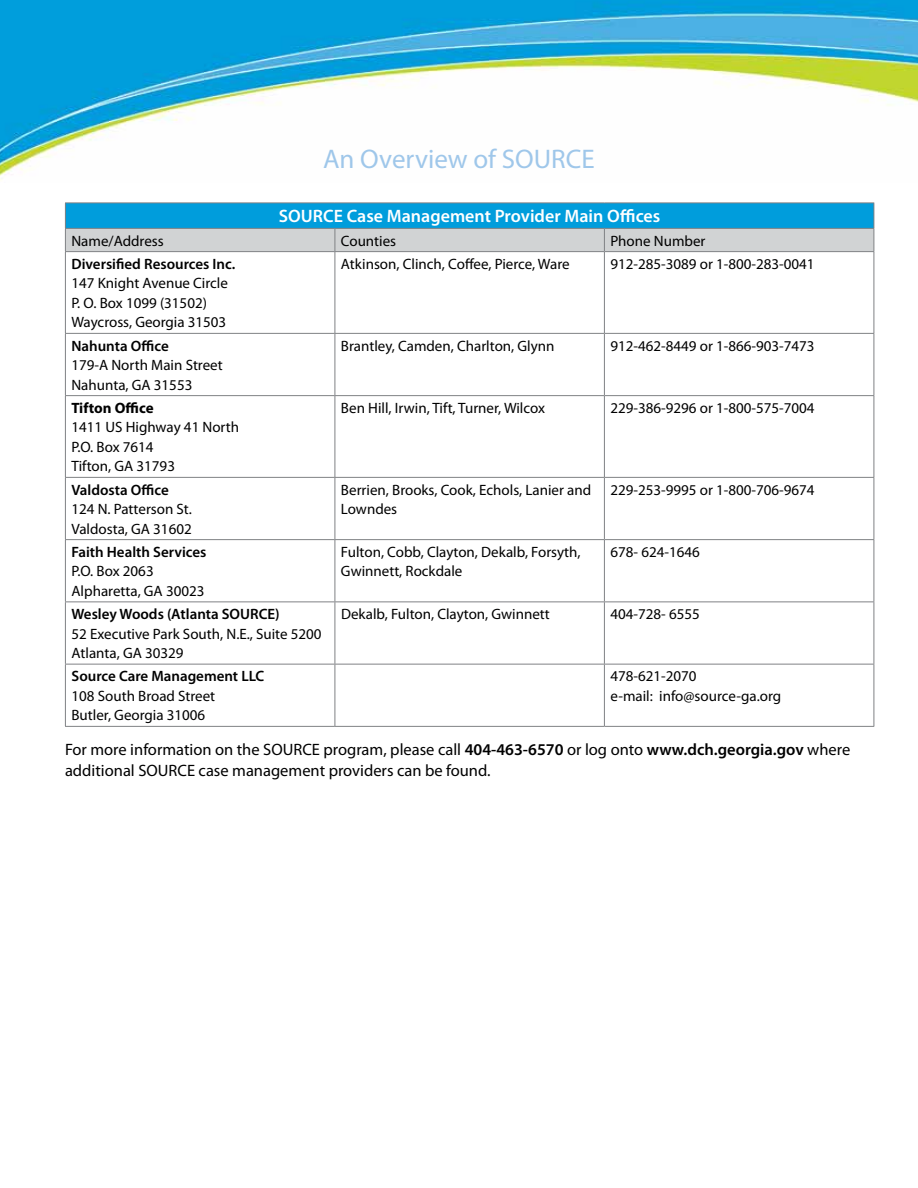
<style>
.page{position:relative;width:918px;height:1188px;background:#fff}
.page>*{position:absolute;margin:0;border:0;box-sizing:border-box;transform-origin:0 0}
.t1{font:27px "Myriad Pro";color:#9fc7ea}
.t2{font:600 18px "Myriad Pro";color:#fff}
.t3{font:16.5px/21px "Myriad Pro";color:#000}
.t4{font:15px/19.5px "Myriad Pro";color:#000}
.t5{font:600 15px "Myriad Pro";color:#000}
.t6{font:700 15px "Myriad Pro";color:#000}
.s1{font-weight:600}
</style>
<div class="page">
<img style="left:0;top:0;width:918px;height:181px">
<hr style="left:65px;top:202px;width:270px;height:1px;background:#808285">
<hr style="left:335px;top:202px;width:269px;height:1px;background:#808285">
<hr style="left:604px;top:202px;width:270px;height:1px;background:#808285">
<svg style="left:65px;top:203px;width:810px;height:49px;background:#63b4d4"></svg>
<hr style="left:65px;top:251px;width:270px;height:1px;background:#808285">
<hr style="left:335px;top:251px;width:269px;height:1px;background:#808285">
<hr style="left:604px;top:251px;width:270px;height:1px;background:#808285">
<hr style="left:65px;top:726px;width:270px;height:1px;background:#808285">
<hr style="left:335px;top:726px;width:269px;height:1px;background:#808285">
<hr style="left:604px;top:726px;width:270px;height:1px;background:#808285">
<hr style="left:65px;top:252px;width:1px;height:81px;background:#808285">
<hr style="left:335px;top:252px;width:1px;height:81px;background:#808285">
<hr style="left:604px;top:252px;width:1px;height:81px;background:#808285">
<hr style="left:874px;top:252px;width:1px;height:81px;background:#808285">
<hr style="left:65px;top:333px;width:270px;height:1px;background:#808285">
<hr style="left:65px;top:334px;width:1px;height:61px;background:#808285">
<hr style="left:335px;top:333px;width:269px;height:1px;background:#808285">
<hr style="left:335px;top:334px;width:1px;height:61px;background:#808285">
<hr style="left:604px;top:333px;width:270px;height:1px;background:#808285">
<hr style="left:604px;top:334px;width:1px;height:61px;background:#808285">
<hr style="left:874px;top:334px;width:1px;height:61px;background:#808285">
<hr style="left:65px;top:395px;width:270px;height:1px;background:#808285">
<hr style="left:65px;top:396px;width:1px;height:81px;background:#808285">
<hr style="left:335px;top:395px;width:269px;height:1px;background:#808285">
<hr style="left:335px;top:396px;width:1px;height:81px;background:#808285">
<hr style="left:604px;top:395px;width:270px;height:1px;background:#808285">
<hr style="left:604px;top:396px;width:1px;height:81px;background:#808285">
<hr style="left:874px;top:396px;width:1px;height:81px;background:#808285">
<hr style="left:65px;top:477px;width:270px;height:1px;background:#808285">
<hr style="left:65px;top:478px;width:1px;height:61px;background:#808285">
<hr style="left:335px;top:477px;width:269px;height:1px;background:#808285">
<hr style="left:335px;top:478px;width:1px;height:61px;background:#808285">
<hr style="left:604px;top:477px;width:270px;height:1px;background:#808285">
<hr style="left:604px;top:478px;width:1px;height:61px;background:#808285">
<hr style="left:874px;top:478px;width:1px;height:61px;background:#808285">
<hr style="left:65px;top:539px;width:270px;height:1px;background:#808285">
<hr style="left:65px;top:540px;width:1px;height:62px;background:#808285">
<hr style="left:335px;top:539px;width:269px;height:1px;background:#808285">
<hr style="left:335px;top:540px;width:1px;height:62px;background:#808285">
<hr style="left:604px;top:539px;width:270px;height:1px;background:#808285">
<hr style="left:604px;top:540px;width:1px;height:62px;background:#808285">
<hr style="left:874px;top:540px;width:1px;height:62px;background:#808285">
<hr style="left:65px;top:602px;width:270px;height:1px;background:#808285">
<hr style="left:65px;top:602px;width:1px;height:62px;background:#808285">
<hr style="left:335px;top:602px;width:269px;height:1px;background:#808285">
<hr style="left:335px;top:602px;width:1px;height:62px;background:#808285">
<hr style="left:604px;top:602px;width:270px;height:1px;background:#808285">
<hr style="left:604px;top:602px;width:1px;height:62px;background:#808285">
<hr style="left:874px;top:602px;width:1px;height:62px;background:#808285">
<hr style="left:65px;top:664px;width:270px;height:1px;background:#808285">
<hr style="left:65px;top:664px;width:1px;height:62px;background:#808285">
<hr style="left:335px;top:664px;width:269px;height:1px;background:#808285">
<hr style="left:335px;top:664px;width:1px;height:62px;background:#808285">
<hr style="left:604px;top:664px;width:270px;height:1px;background:#808285">
<hr style="left:604px;top:664px;width:1px;height:62px;background:#808285">
<hr style="left:874px;top:664px;width:1px;height:62px;background:#808285">
<h1 class="t1" style="left:323px;top:142px;width:273px">An Overview of SOURCE</h1>
<p class="t2" style="left:279px;top:205px;width:383px">SOURCE Case Management Provider Main Offices</p>
<p class="t4" style="left:71px;top:231px;width:94px">Name/Address</p>
<p class="t4" style="left:341px;top:231px;width:57px">Counties</p>
<p class="t4" style="left:610px;top:231px;width:97px">Phone Number</p>
<p class="t5" style="left:71px;top:254px;width:165px">Diversified Resources Inc.</p>
<p class="t4" style="left:71px;top:273px;width:158px">147 Knight Avenue Circle<br>P. O. Box 1099 (31502)<br>Waycross, Georgia 31503</p>
<p class="t4" style="left:341px;top:254px;width:230px">Atkinson, Clinch, Coffee, Pierce, Ware</p>
<p class="t4" style="left:610px;top:254px;width:206px">912-285-3089 or 1-800-283-0041</p>
<p class="t5" style="left:71px;top:336px;width:99px">Nahunta Office</p>
<p class="t4" style="left:71px;top:355px;width:153px">179-A North Main Street<br>Nahunta, GA 31553</p>
<p class="t6" style="left:71px;top:398px;width:84px">Tifton Office</p>
<p class="t4" style="left:71px;top:417px;width:169px">1411 US Highway 41 North<br>P.O. Box 7614<br>Tifton, GA 31793</p>
<p class="t5" style="left:71px;top:480px;width:99px">Valdosta Office</p>
<p class="t4" style="left:71px;top:499px;width:122px">124 N. Patterson St.<br>Valdosta, GA 31602</p>
<p class="t5" style="left:71px;top:542px;width:136px">Faith Health Services</p>
<p class="t4" style="left:71px;top:561px;width:135px">P.O. Box 2063<br>Alpharetta, GA 30023</p>
<p class="t5" style="left:72px;top:605px;width:210px">Wesley Woods (Atlanta SOURCE)</p>
<p class="t4" style="left:72px;top:624px;width:252px">52 Executive Park South, N.E., Suite 5200<br>Atlanta, GA 30329</p>
<p class="t4" style="left:341px;top:336px;width:215px">Brantley, Camden, Charlton, Glynn</p>
<p class="t4" style="left:610px;top:336px;width:206px">912-462-8449 or 1-866-903-7473</p>
<p class="t4" style="left:341px;top:398px;width:206px">Ben Hill, Irwin, Tift, Turner, Wilcox</p>
<p class="t4" style="left:610px;top:398px;width:206px">229-386-9296 or 1-800-575-7004</p>
<p class="t4" style="left:341px;top:480px;width:252px">Berrien, Brooks, Cook, Echols, Lanier and<br>Lowndes</p>
<p class="t4" style="left:610px;top:480px;width:206px">229-253-9995 or 1-800-706-9674</p>
<p class="t4" style="left:341px;top:542px;width:241px">Fulton, Cobb, Clayton, Dekalb, Forsyth,<br>Gwinnett, Rockdale</p>
<p class="t4" style="left:610px;top:542px;width:91px">678- 624-1646</p>
<p class="t4" style="left:341px;top:604px;width:210px">Dekalb, Fulton, Clayton, Gwinnett</p>
<p class="t4" style="left:611px;top:604px;width:91px">404-728- 6555</p>
<p class="t5" style="left:72px;top:667px;width:194px">Source Care Management LLC</p>
<p class="t4" style="left:72px;top:686px;width:145px">108 South Broad Street<br>Butler, Georgia 31006</p>
<p class="t4" style="left:611px;top:666px;width:172px">478-621-2070<br>e-mail: info@source-ga.org</p>
<p class="t3" style="left:65px;top:739px;width:787px">For more information on the SOURCE program, please call <span class="s1">404-463-6570</span> or log onto <span class="s1">www.dch.georgia.gov</span> where additional SOURCE case management providers can be found.</p>
</div>
